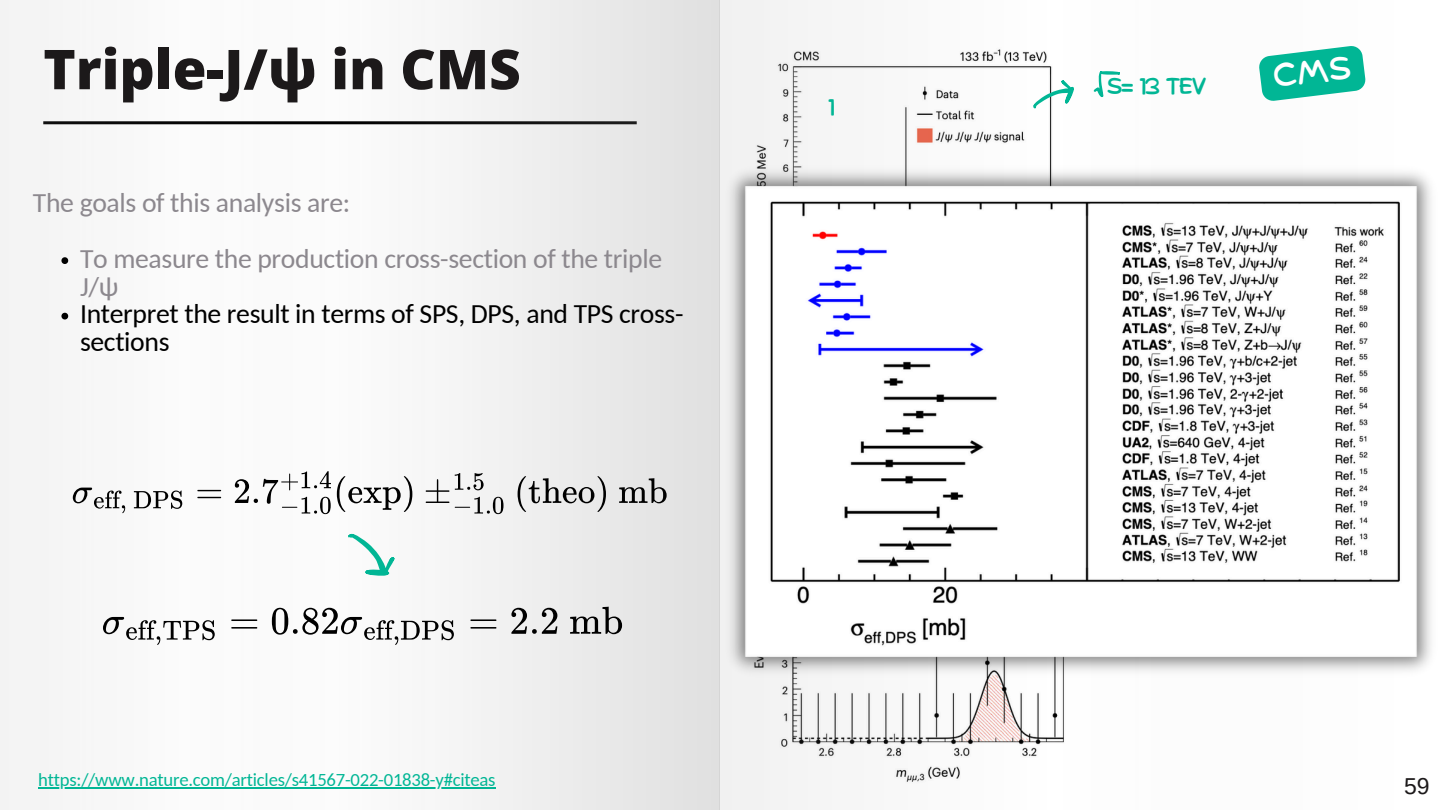
<style>
.page{position:relative;width:1440px;height:810px;background:#fff}
.page>*{position:absolute;margin:0;border:0;box-sizing:border-box;transform-origin:0 0}
.t1{font:800 55px "Open Sans";color:#1c191a}
.t2{font:27.7px/27.8px "Carlito";letter-spacing:-.01em;color:#8c888e}
.t3{font:27.7px/27.8px "Carlito";letter-spacing:-.01em;color:#000}
.t4{font:23px "Arimo";color:#1c191a}
.t5{font:22.6px "Comica";color:#01b695}
.t6{font:18.7px "Carlito";letter-spacing:-.01em;color:#01b695}
</style>
<div class="page">
<div style="left:0;top:0;width:719px;height:810px;background:linear-gradient(to right,#fdfdfd,#e8e8e8)"></div>
<svg style="left:1033px;top:80px;width:41px;height:29px"></svg>
<svg style="left:1094px;top:71px;width:26px;height:26px"></svg>
<svg style="left:73px;top:488px;width:52px;height:25px"></svg>
<svg style="left:134px;top:491px;width:48px;height:18px"></svg>
<svg style="left:197px;top:490px;width:24px;height:1px"></svg>
<svg style="left:197px;top:497px;width:24px;height:1px"></svg>
<svg style="left:235px;top:471px;width:96px;height:43px"></svg>
<svg style="left:337px;top:476px;width:75px;height:36px"></svg>
<svg style="left:426px;top:479px;width:23px;height:24px"></svg>
<svg style="left:455px;top:473px;width:29px;height:17px"></svg>
<svg style="left:455px;top:497px;width:48px;height:17px"></svg>
<svg style="left:518px;top:476px;width:88px;height:36px;background:#c0c0c0"></svg>
<svg style="left:619px;top:478px;width:48px;height:25px"></svg>
<svg style="left:348px;top:534px;width:47px;height:42px"></svg>
<svg style="left:103px;top:617px;width:112px;height:28px"></svg>
<hr style="left:231px;top:619px;width:26px;height:2px;background:#000">
<hr style="left:231px;top:627px;width:26px;height:2px;background:#000">
<svg style="left:272px;top:608px;width:182px;height:37px"></svg>
<hr style="left:470px;top:619px;width:26px;height:2px;background:#000">
<hr style="left:470px;top:627px;width:26px;height:2px;background:#000">
<svg style="left:511px;top:608px;width:46px;height:26px"></svg>
<svg style="left:570px;top:607px;width:52px;height:27px"></svg>
<svg style="left:61px;top:257px;width:7px;height:7px"></svg>
<svg style="left:61px;top:313px;width:7px;height:7px"></svg>
<img style="left:708px;top:160px;width:723px;height:523px">
<hr style="left:38px;top:787px;width:457px;height:2px;background:#01b695">
<svg style="left:1259px;top:46px;width:107px;height:55px"></svg>
<p class="t1" style="left:43px;top:31px;width:479px">Triple-J/ψ in CMS</p>
<p class="t2" style="left:33px;top:191px;width:319px">The goals of this analysis are:</p>
<p class="t2" style="left:80px;top:247px;width:584px">To measure the production cross-section of the triple<br>J/ψ</p>
<p class="t3" style="left:80px;top:302px;width:605px">Interpret the result in terms of SPS, DPS, and TPS cross&shy;sections</p>
<p class="t5" style="left:828px;top:97px;width:9px">1</p>
<p class="t5" style="left:1107px;top:76px;width:101px">S= 13 TEV</p>
<p class="t6" style="left:38px;top:772px;width:459px">https://www.nature.com/articles/s41567-022-01838-y#citeas</p>
<p class="t4" style="left:1404px;top:773px;width:27px">59</p>
</div>
